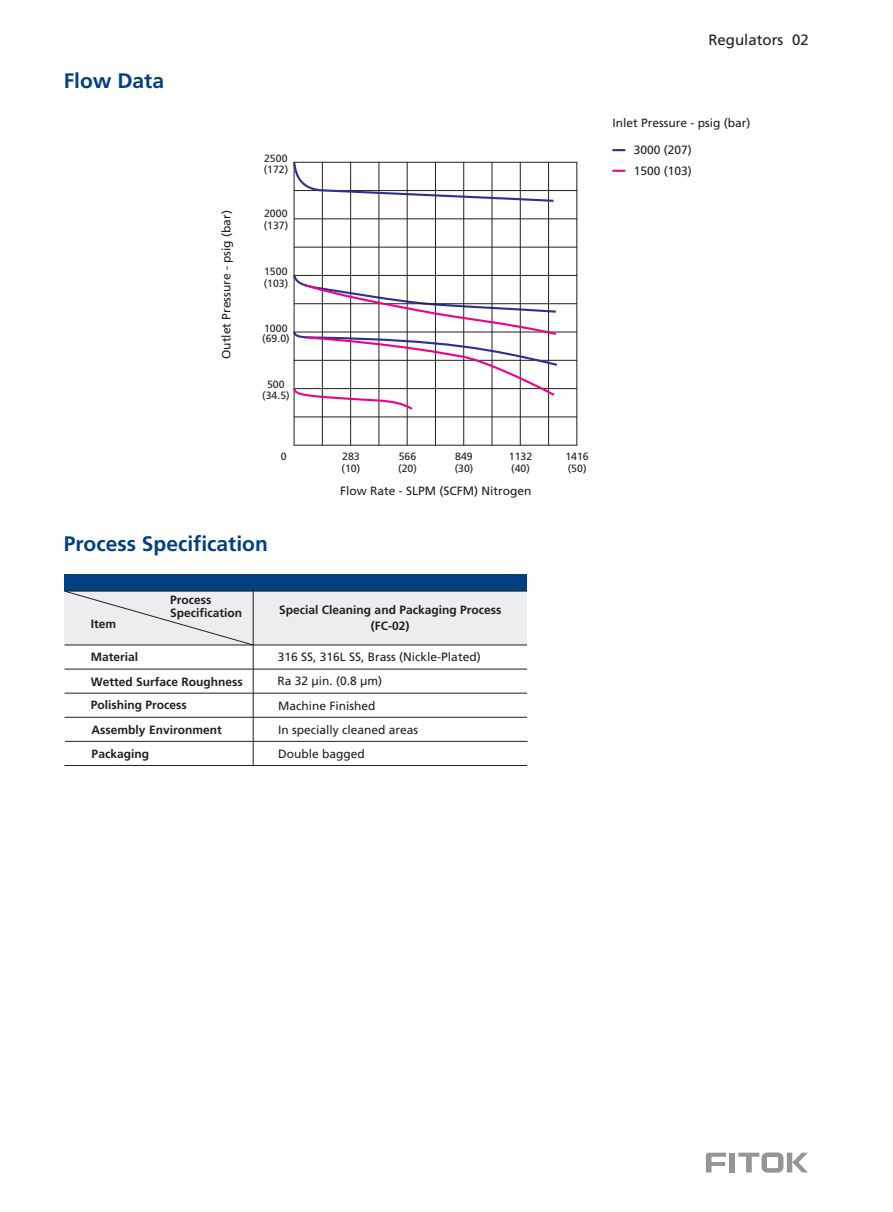
<style>
.page{position:relative;width:893px;height:1212px;background:#fff}
.page>*{position:absolute;margin:0;border:0;box-sizing:border-box;transform-origin:0 0}
.t1{font:300 21px "Frutiger CE";color:#014181}
.t2{font:15px "Frutiger CE";color:#231f20}
.t3{font:12px/21px "Frutiger CE";color:#231f20}
.t4{font:300 12px/23.2px "Frutiger CE";color:#231f20}
.t5{font:10.5px "Frutiger CE";color:#231f20}
</style>
<div class="page">
<div style="left:729px;top:1152px;width:6px;height:20px;background:#939598"></div>
<svg style="left:706px;top:1152px;width:20px;height:20px"></svg>
<svg style="left:738px;top:1152px;width:70px;height:20px"></svg>
<div style="left:65px;top:574px;width:462px;height:17px;background:#014181"></div>
<div style="left:65px;top:591px;width:462px;height:54px;background:#ecedee"></div>
<hr style="left:65px;top:591px;width:462px;height:1px;background:#231f20">
<hr style="left:253px;top:591px;width:1px;height:174px;background:#231f20">
<hr style="left:65px;top:669px;width:462px;height:1px;background:#231f20">
<hr style="left:65px;top:645px;width:462px;height:1px;background:#231f20">
<hr style="left:65px;top:717px;width:462px;height:1px;background:#231f20">
<hr style="left:65px;top:693px;width:462px;height:1px;background:#231f20">
<svg style="left:64px;top:591px;width:190px;height:54px"></svg>
<hr style="left:322px;top:162px;width:1px;height:283px;background:#231f20">
<hr style="left:350px;top:162px;width:1px;height:283px;background:#231f20">
<hr style="left:379px;top:162px;width:1px;height:283px;background:#231f20">
<hr style="left:407px;top:162px;width:1px;height:283px;background:#231f20">
<hr style="left:435px;top:162px;width:1px;height:283px;background:#231f20">
<hr style="left:463px;top:162px;width:1px;height:283px;background:#231f20">
<hr style="left:492px;top:162px;width:1px;height:283px;background:#231f20">
<hr style="left:520px;top:162px;width:1px;height:283px;background:#231f20">
<hr style="left:548px;top:162px;width:1px;height:283px;background:#231f20">
<hr style="left:294px;top:162px;width:283px;height:1px;background:#231f20">
<hr style="left:294px;top:190px;width:283px;height:1px;background:#231f20">
<hr style="left:294px;top:219px;width:283px;height:1px;background:#231f20">
<hr style="left:294px;top:247px;width:283px;height:1px;background:#231f20">
<hr style="left:294px;top:275px;width:283px;height:1px;background:#231f20">
<hr style="left:294px;top:303px;width:283px;height:1px;background:#231f20">
<hr style="left:294px;top:332px;width:283px;height:1px;background:#231f20">
<hr style="left:294px;top:360px;width:283px;height:1px;background:#231f20">
<hr style="left:294px;top:388px;width:283px;height:1px;background:#231f20">
<hr style="left:294px;top:417px;width:283px;height:1px;background:#231f20">
<hr style="left:294px;top:445px;width:283px;height:1px;background:#231f20">
<hr style="left:577px;top:162px;width:1px;height:283px;background:#231f20">
<hr style="left:294px;top:162px;width:1px;height:283px;background:#231f20">
<svg style="left:293px;top:161px;width:263px;height:42px"></svg>
<svg style="left:293px;top:273px;width:266px;height:139px"></svg>
<svg style="left:612px;top:149px;width:13px;height:2px"></svg>
<svg style="left:612px;top:170px;width:13px;height:2px"></svg>
<hr style="left:65px;top:741px;width:463px;height:1px;background:#231f20">
<hr style="left:65px;top:765px;width:462px;height:1px;background:#231f20">
<h1 class="t1" style="left:64px;top:72px;width:102px">Flow Data</h1>
<p class="t3" style="left:217px;top:359px;width:150px;rotate:-90deg">Outlet Pressure - psig bar)</p>
<p class="t3" style="left:217px;top:237px;width:5px;rotate:-90deg">(</p>
<p class="t5" style="left:264px;top:154px;width:25px">2500</p>
<p class="t5" style="left:264px;top:165px;width:26px">(172)</p>
<p class="t5" style="left:264px;top:209px;width:25px">2000</p>
<p class="t5" style="left:264px;top:221px;width:26px">(137)</p>
<p class="t5" style="left:264px;top:268px;width:25px">1500</p>
<p class="t5" style="left:264px;top:279px;width:26px">(103)</p>
<p class="t5" style="left:264px;top:324px;width:25px">1000</p>
<p class="t5" style="left:262px;top:334px;width:29px">(69.0)</p>
<p class="t5" style="left:267px;top:380px;width:19px">500</p>
<p class="t5" style="left:262px;top:391px;width:29px">(34.5)</p>
<p class="t5" style="left:281px;top:452px;width:7px">0</p>
<h1 class="t1" style="left:64px;top:535px;width:206px">Process Specification</h1>
<p class="t5" style="left:342px;top:452px;width:19px">283</p>
<p class="t5" style="left:399px;top:452px;width:19px">566</p>
<p class="t5" style="left:455px;top:452px;width:19px">849</p>
<p class="t5" style="left:509px;top:452px;width:25px">1132</p>
<p class="t5" style="left:342px;top:464px;width:20px">( )</p>
<p class="t5" style="left:345px;top:464px;width:13px">10</p>
<p class="t5" style="left:398px;top:464px;width:20px">( )</p>
<p class="t5" style="left:402px;top:464px;width:13px">20</p>
<p class="t5" style="left:455px;top:464px;width:20px">( )</p>
<p class="t5" style="left:458px;top:464px;width:13px">30</p>
<p class="t5" style="left:511px;top:464px;width:20px">( )</p>
<p class="t5" style="left:515px;top:464px;width:13px">40</p>
<p class="t3" style="left:340px;top:481px;width:193px">Flow Rate - SLPM (SCFM) Nitrogen</p>
<p class="t4" style="left:91px;top:613px;width:27px">Item</p>
<p class="t4" style="left:91px;top:646px;width:49px">Material</p>
<p class="t4" style="left:170px;top:594px;width:74px;line-height:12.8px">Process<br>Specification</p>
<p class="t4" style="left:91px;top:671px;width:154px">Wetted Surface Roughness<br>Polishing Process</p>
<p class="t4" style="left:279px;top:603px;width:224px;line-height:15.6px;text-align:center">Special Cleaning and Packaging Process (FC-02)</p>
<p class="t3" style="left:278px;top:648px;width:204px">316 SS, 316L SS, Brass (Nickle-Plated)</p>
<p class="t3" style="left:277px;top:671px;width:106px">Ra 32 μin. (0.8 μm)</p>
<p class="t3" style="left:278px;top:696px;width:99px">Machine Finished</p>
<p class="t4" style="left:92px;top:719px;width:132px">Assembly Environment</p>
<p class="t3" style="left:278px;top:720px;width:142px">In specially cleaned areas</p>
<p class="t4" style="left:92px;top:743px;width:59px">Packaging</p>
<p class="t3" style="left:278px;top:744px;width:88px">Double bagged</p>
<p class="t2" style="left:708px;top:34px;width:102px">Regulators 02</p>
<p class="t3" style="left:612px;top:113px;width:140px">Inlet Pressure - psig bar)</p>
<p class="t3" style="left:724px;top:113px;width:5px">(</p>
<p class="t3" style="left:634px;top:140px;width:60px">3000 207)<br>1500 (103)</p>
<p class="t3" style="left:664px;top:140px;width:5px">(</p>
<p class="t5" style="left:565px;top:452px;width:25px">1416</p>
<p class="t5" style="left:568px;top:464px;width:20px">( )</p>
<p class="t5" style="left:571px;top:464px;width:13px">50</p>
</div>
